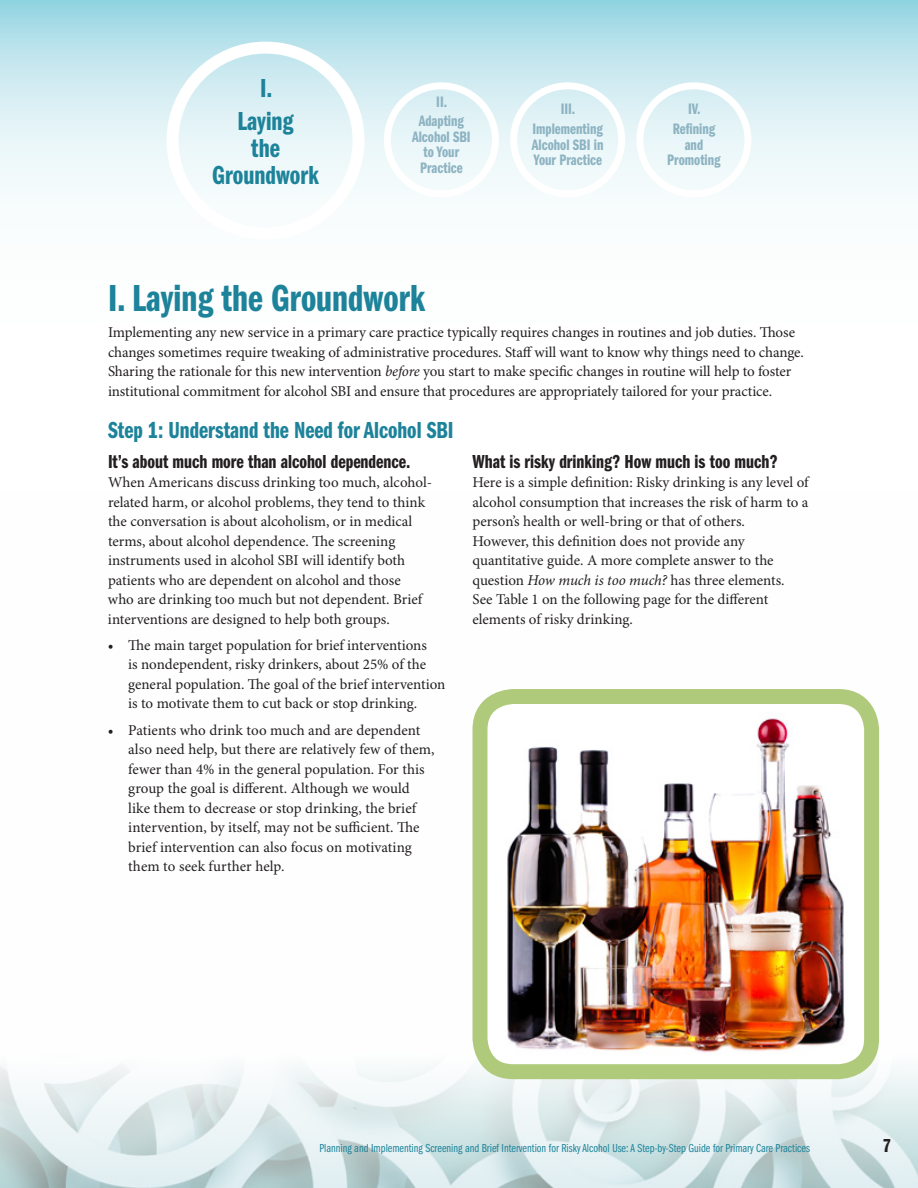
<style>
.page{position:relative;width:918px;height:1188px;background:#fff}
.page>*{position:absolute;margin:0;border:0;box-sizing:border-box;transform-origin:0 0}
.t1{font:39px "ITC Franklin Gothic Std Dm Cp";color:#1d839a}
.t2{font:27px "ITC Franklin Gothic Std Dm Cp";color:#1d839a}
.t3{font:24px "ITC Franklin Gothic Std Dm Cp";color:#1d839a}
.t4{font:19.5px "ITC Franklin Gothic Std Dm Cp";color:#231f20}
.t5{font:15.75px "ITC Franklin Gothic Std Dm Cp";color:#8db3c2}
.t6{font:15px/19.5px "Minion Pro";letter-spacing:-.005em;color:#231f20}
.t7{font:12px "ITC Franklin Gothic Std Bk Cp";color:#1d839a}
.s1{font-style:italic}
</style>
<div class="page">
<img style="left:0;top:723px;width:918px;height:465px">
<svg style="left:0;top:0;width:918px;height:194px"></svg>
<div style="left:167px;top:42px;width:198px;height:198px;border:12px solid #fff;border-radius:50%"></div>
<div style="left:384px;top:82px;width:115px;height:115px;border:7px solid #fff;border-radius:50%"></div>
<div style="left:510px;top:82px;width:115px;height:115px;border:7px solid #fff;border-radius:50%"></div>
<div style="left:636px;top:82px;width:115px;height:115px;border:7px solid #fff;border-radius:50%"></div>
<img style="left:480px;top:705px;width:392px;height:367px">
<div style="left:473px;top:689px;width:406px;height:390px;border:15px solid #b0ca7c;border-radius:33px"></div>
<p class="t2" style="left:260px;top:73px;width:14px">I.</p>
<p class="t2" style="left:238px;top:107px;width:58px">Laying</p>
<p class="t2" style="left:251px;top:134px;width:30px">the</p>
<p class="t5" style="left:436px;top:93px;width:12px">II.</p>
<p class="t5" style="left:419px;top:112px;width:47px">Adapting</p>
<p class="t5" style="left:412px;top:128px;width:60px">Alcohol SBI</p>
<p class="t5" style="left:424px;top:144px;width:37px">to Your</p>
<p class="t2" style="left:212px;top:161px;width:108px">Groundwork</p>
<p class="t5" style="left:420px;top:159px;width:44px">Practice</p>
<p class="t5" style="left:561px;top:100px;width:16px">III.</p>
<p class="t5" style="left:688px;top:100px;width:14px">IV.</p>
<p class="t5" style="left:533px;top:120px;width:72px">Implementing</p>
<p class="t5" style="left:673px;top:120px;width:44px">Refining</p>
<p class="t5" style="left:532px;top:136px;width:73px">Alcohol SBI in</p>
<p class="t5" style="left:685px;top:136px;width:20px">and</p>
<p class="t5" style="left:533px;top:151px;width:70px">Your Practice</p>
<p class="t5" style="left:667px;top:151px;width:55px">Promoting</p>
<p class="t1" style="left:108px;top:276px;width:319px">I. Laying the Groundwork</p>
<p class="t6" style="left:108px;top:323px;width:697px">Implementing any new service in a primary care practice typically requires changes in routines and job duties. Those changes sometimes require tweaking of administrative procedures. Staff will want to know why things need to change.<br>Sharing the rationale for this new intervention <span class="s1">before</span> you start to make specific changes in routine will help to foster institutional commitment for alcohol SBI and ensure that procedures are appropriately tailored for your practice.</p>
<p class="t3" style="left:108px;top:417px;width:347px">Step 1: Understand the Need for Alcohol SBI</p>
<p class="t4" style="left:108px;top:450px;width:304px">It’s about much more than alcohol dependence.</p>
<p class="t4" style="left:472px;top:450px;width:307px">What is risky drinking? How much is too much?</p>
<p class="t6" style="left:108px;top:473px;width:326px">When Americans discuss drinking too much, alcohol-</p>
<p class="t6" style="left:473px;top:473px;width:338px">Here is a simple definition: Risky drinking is any level of</p>
<p class="t6" style="left:108px;top:493px;width:319px">related harm, or alcohol problems, they tend to think</p>
<p class="t6" style="left:472px;top:493px;width:337px">alcohol consumption that increases the risk of harm to a</p>
<p class="t6" style="left:108px;top:512px;width:306px">the conversation is about alcoholism, or in medical</p>
<p class="t6" style="left:472px;top:512px;width:274px">person’s health or well-bring or that of others.</p>
<p class="t6" style="left:108px;top:532px;width:289px">terms, about alcohol dependence. The screening</p>
<p class="t6" style="left:472px;top:532px;width:274px">However, this definition does not provide any</p>
<p class="t6" style="left:108px;top:551px;width:299px">instruments used in alcohol SBI will identify both</p>
<p class="t6" style="left:473px;top:551px;width:303px">quantitative guide. A more complete answer to the</p>
<p class="t6" style="left:108px;top:571px;width:294px">patients who are dependent on alcohol and those</p>
<p class="t6" style="left:472px;top:571px;width:314px">question <span class="s1">How much is too much?</span> has three elements.</p>
<p class="t6" style="left:108px;top:590px;width:316px">who are drinking too much but not dependent. Brief</p>
<p class="t6" style="left:473px;top:590px;width:297px">See Table 1 on the following page for the different</p>
<p class="t6" style="left:108px;top:610px;width:283px">interventions are designed to help both groups.</p>
<p class="t6" style="left:472px;top:610px;width:162px">elements of risky drinking.</p>
<p class="t6" style="left:128px;top:636px;width:319px;text-indent:-20px">• The main target population for brief interventions<br>is nondependent, risky drinkers, about 25% of the general population. The goal of the brief intervention is to motivate them to cut back or stop drinking.</p>
<p class="t6" style="left:128px;top:721px;width:308px;text-indent:-20px">• Patients who drink too much and are dependent also need help, but there are relatively few of them, fewer than 4% in the general population. For this group the goal is different. Although we would like them to decrease or stop drinking, the brief intervention, by itself, may not be sufficient. The brief intervention can also focus on motivating them to seek further help.</p>
<p class="t7" style="left:319px;top:1141px;width:492px">Planning and Implementing Screening and Brief Intervention for Risky Alcohol Use: A Step-by-Step Guide for Primary Care Practices</p>
<h3 class="t4" style="left:883px;top:1135px;width:10px">7</h3>
</div>
